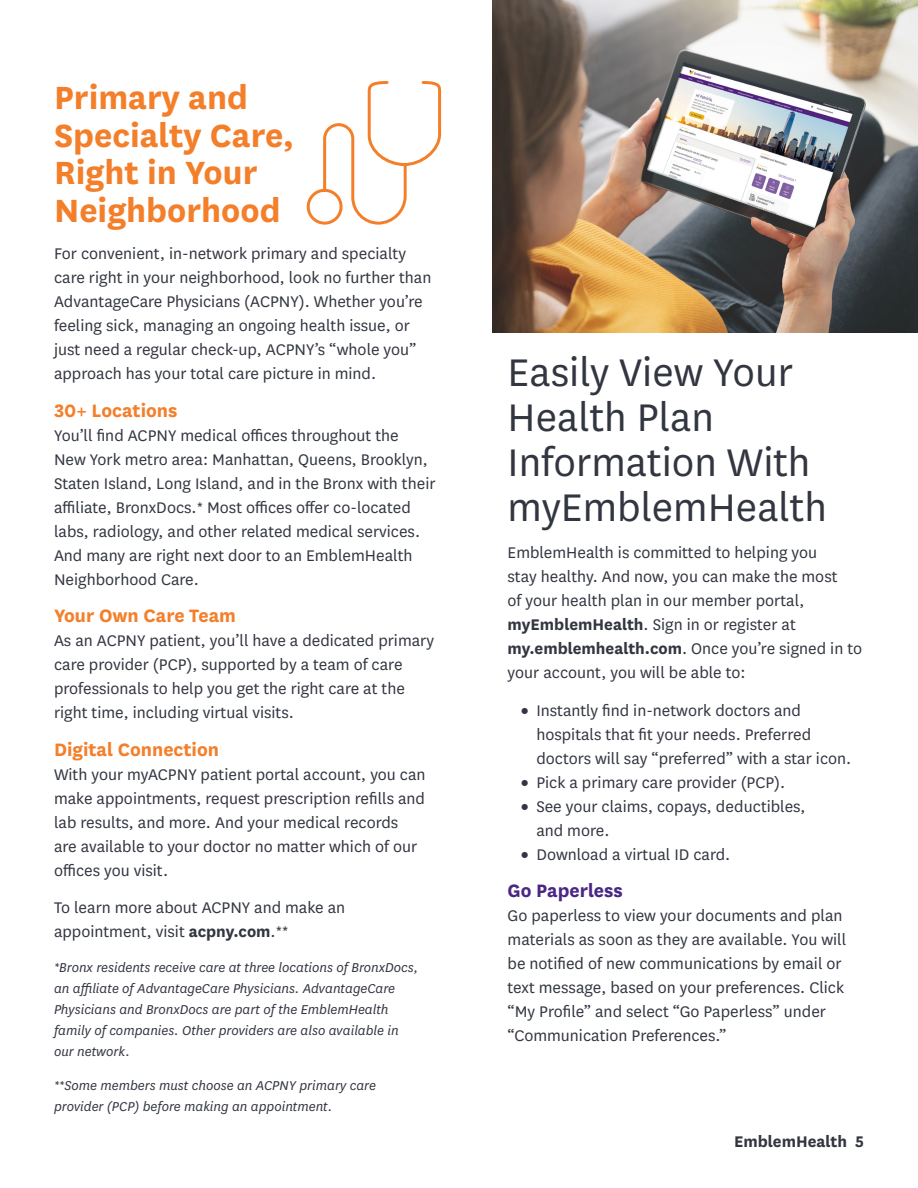
<style>
.page{position:relative;width:918px;height:1188px;background:#fff}
.page>*{position:absolute;margin:0;border:0;box-sizing:border-box;transform-origin:0 0}
.article_title_30pt{font:45px/45px "National";color:#323640}
.article_title_30pt-2{font:700 37.5px/37.5px "National";color:#f47f2a}
._14pt_head{font:700 21px "National";color:#f47f2a}
._14pt_head-2{font:700 21px "National";color:#4a2783}
._12_16_body{font:18px/24px "National";color:#323640}
._12_16_bulleted{font:18px/24px "National";color:#323640}
.t1{font:700 18px "National";color:#323640}
._10_12_footnote{font:italic 15px/21px "National";color:#323640}
.s1{font-weight:700}
.s2{font-weight:900}
</style>
<div class="page">
<svg style="left:306px;top:81px;width:136px;height:144px"></svg>
<img style="left:492px;top:0;width:426px;height:332px">
<p class="article_title_30pt-2" style="left:54px;top:76px;width:242px">Primary and<br>Specialty Care,<br>Right in Your<br>Neighborhood</p>
<p class="_12_16_body" style="left:54px;top:241px;width:379px">For convenient, in-network primary and specialty care right in your neighborhood, look no further than AdvantageCare Physicians (ACPNY). Whether you’re feeling sick, managing an ongoing health issue, or just need a regular check-up, ACPNY’s “whole you” approach has your total care picture in mind.</p>
<p class="_14pt_head" style="left:54px;top:395px;width:125px">30+ Locations</p>
<p class="_12_16_body" style="left:54px;top:422px;width:383px">You’ll find ACPNY medical offices throughout the<br>New York metro area: Manhattan, Queens, Brooklyn, Staten Island, Long Island, and in the Bronx with their affiliate, BronxDocs.* Most offices offer co-located labs, radiology, and other related medical services.<br>And many are right next door to an EmblemHealth Neighborhood Care.</p>
<p class="_14pt_head" style="left:54px;top:601px;width:183px">Your Own Care Team</p>
<p class="_12_16_body" style="left:54px;top:628px;width:382px">As an ACPNY patient, you’ll have a dedicated primary care provider (PCP), supported by a team of care professionals to help you get the right care at the right time, including virtual visits.</p>
<p class="_14pt_head" style="left:54px;top:734px;width:167px">Digital Connection</p>
<p class="_12_16_body" style="left:54px;top:761px;width:373px">With your myACPNY patient portal account, you can make appointments, request prescription refills and lab results, and more. And your medical records<br>are available to your doctor no matter which of our offices you visit.</p>
<p class="_12_16_body" style="left:54px;top:895px;width:293px">To learn more about ACPNY and make an appointment, visit <span class="s1">acpny.com</span>.**</p>
<p class="_10_12_footnote" style="left:54px;top:956px;width:366px">*Bronx residents receive care at three locations of BronxDocs, an affiliate of AdvantageCare Physicians. AdvantageCare Physicians and BronxDocs are part of the EmblemHealth family of companies. Other providers are also available in our network.</p>
<p class="_10_12_footnote" style="left:54px;top:1075px;width:323px">**Some members must choose an ACPNY primary care provider (PCP) before making an appointment.</p>
<p class="article_title_30pt" style="left:508px;top:348px;width:321px">Easily View Your<br>Health Plan<br>Information With myEmblemHealth</p>
<p class="_12_16_body" style="left:508px;top:540px;width:356px">EmblemHealth is committed to helping you<br>stay healthy. And now, you can make the most<br>of your health plan in our member portal, <span class="s1">myEmblemHealth</span>. Sign in or register at <span class="s1">my.emblemhealth.com</span>. Once you’re signed in to your account, you will be able to:</p>
<p class="_12_16_bulleted" style="left:536px;top:697px;width:316px;text-indent:-15px"><span class="s2">•</span> Instantly find in-network doctors and hospitals that fit your needs. Preferred doctors will say “preferred” with a star icon.</p>
<p class="_12_16_bulleted" style="left:521px;top:769px;width:266px"><span class="s2">•</span> Pick a primary care provider (PCP).</p>
<p class="_12_16_bulleted" style="left:536px;top:793px;width:271px;text-indent:-15px"><span class="s2">•</span> See your claims, copays, deductibles, and more.</p>
<p class="_12_16_bulleted" style="left:521px;top:841px;width:211px"><span class="s2">•</span> Download a virtual ID card.</p>
<p class="_14pt_head-2" style="left:508px;top:876px;width:117px">Go Paperless</p>
<p class="_12_16_body" style="left:508px;top:903px;width:340px">Go paperless to view your documents and plan materials as soon as they are available. You will be notified of new communications by email or text message, based on your preferences. Click “My Profile” and select “Go Paperless” under “Communication Preferences.”</p>
<p class="t1" style="left:734px;top:1129px;width:131px">EmblemHealth 5</p>
</div>
